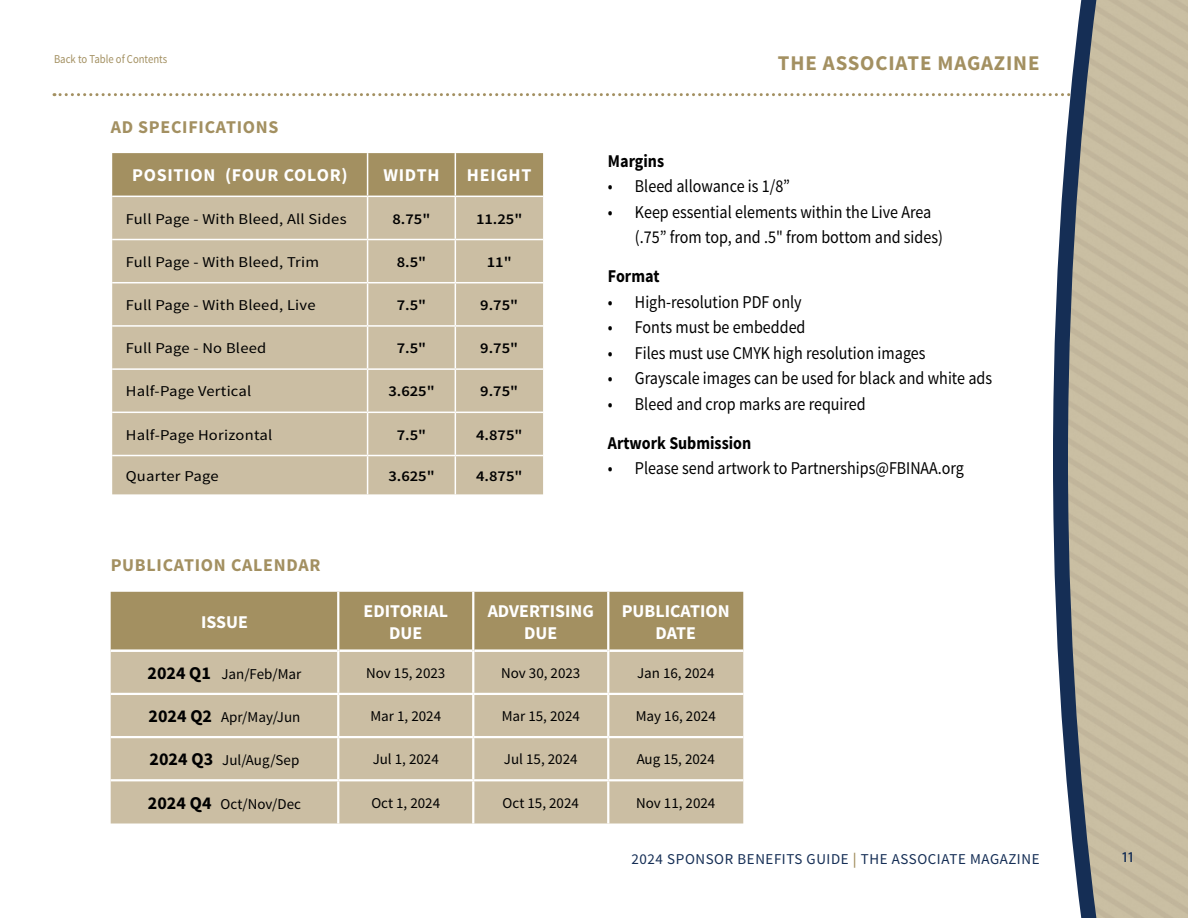
<style>
.page{position:relative;width:1188px;height:918px;background:#fff}
.page>*{position:absolute;margin:0;border:0;box-sizing:border-box;transform-origin:0 0}
.t1{font:700 21px "Source Sans Pro";letter-spacing:.04em;color:#a39061}
.t2{font:18px/25.5px "Source Sans Pro";color:#000;scale:.89 1}
.t3{font:700 18px/21.6px "Source Sans Pro";letter-spacing:.005em;color:#fff}
.t4{font:700 18px "Source Sans Pro";letter-spacing:.04em;color:#a39061}
.t5{font:700 18px "Source Sans Pro";color:#000;scale:.89 1}
.t6{font:15px "Source Sans Pro";color:#000}
.t7{font:15px "Source Sans Pro";color:#000;scale:1.1 1}
.t8{font:600 15px "Source Sans Pro";color:#000;scale:1.1 1}
.t9{font:15px "Source Sans Pro";letter-spacing:.04em;color:#152e55}
.t10{font:600 condensed 15px "Myriad Pro";color:#152e55}
.t11{font:12px "Source Sans Pro";color:#a39061;scale:.89 1}
.s1{font-weight:700;font-size:18px}
.s2{font-weight:600;color:#a39061}
</style>
<div class="page">
<svg style="left:54px;top:93px;width:991px;height:3px"></svg>
<svg style="left:1045px;top:0;width:143px;height:918px;background:#bab4a3"></svg>
<div style="left:111px;top:592px;width:632px;height:57px;background:#a39061"></div>
<div style="left:111px;top:652px;width:632px;height:171px;background:#cbbea3"></div>
<hr style="left:337px;top:651px;width:2px;height:42px;background:#fff">
<hr style="left:472px;top:651px;width:2px;height:42px;background:#fff">
<hr style="left:607px;top:651px;width:2px;height:42px;background:#fff">
<hr style="left:111px;top:693px;width:227px;height:2px;background:#fff">
<hr style="left:338px;top:693px;width:135px;height:2px;background:#fff">
<hr style="left:337px;top:695px;width:2px;height:41px;background:#fff">
<hr style="left:473px;top:693px;width:135px;height:2px;background:#fff">
<hr style="left:472px;top:695px;width:2px;height:41px;background:#fff">
<hr style="left:608px;top:693px;width:135px;height:2px;background:#fff">
<hr style="left:607px;top:695px;width:2px;height:41px;background:#fff">
<hr style="left:111px;top:736px;width:227px;height:2px;background:#fff">
<hr style="left:338px;top:736px;width:135px;height:2px;background:#fff">
<hr style="left:337px;top:738px;width:2px;height:41px;background:#fff">
<hr style="left:473px;top:736px;width:135px;height:2px;background:#fff">
<hr style="left:472px;top:738px;width:2px;height:41px;background:#fff">
<hr style="left:608px;top:736px;width:135px;height:2px;background:#fff">
<hr style="left:607px;top:738px;width:2px;height:41px;background:#fff">
<hr style="left:111px;top:779px;width:227px;height:2px;background:#fff">
<hr style="left:338px;top:779px;width:135px;height:2px;background:#fff">
<hr style="left:337px;top:781px;width:2px;height:43px;background:#fff">
<hr style="left:473px;top:779px;width:135px;height:2px;background:#fff">
<hr style="left:472px;top:781px;width:2px;height:43px;background:#fff">
<hr style="left:608px;top:779px;width:135px;height:2px;background:#fff">
<hr style="left:607px;top:781px;width:2px;height:43px;background:#fff">
<hr style="left:337px;top:592px;width:2px;height:59px;background:#fff">
<hr style="left:472px;top:592px;width:2px;height:59px;background:#fff">
<hr style="left:607px;top:592px;width:2px;height:59px;background:#fff">
<div style="left:112px;top:153px;width:431px;height:43px;background:#a39061"></div>
<div style="left:112px;top:197px;width:431px;height:297px;background:#cbbea3"></div>
<hr style="left:367px;top:240px;width:1px;height:42px;background:#fff">
<hr style="left:455px;top:240px;width:1px;height:42px;background:#fff">
<hr style="left:367px;top:283px;width:1px;height:42px;background:#fff">
<hr style="left:455px;top:283px;width:1px;height:42px;background:#fff">
<hr style="left:367px;top:327px;width:1px;height:41px;background:#fff">
<hr style="left:455px;top:327px;width:1px;height:41px;background:#fff">
<hr style="left:367px;top:370px;width:1px;height:42px;background:#fff">
<hr style="left:455px;top:370px;width:1px;height:42px;background:#fff">
<hr style="left:367px;top:413px;width:1px;height:42px;background:#fff">
<hr style="left:455px;top:413px;width:1px;height:42px;background:#fff">
<hr style="left:367px;top:456px;width:1px;height:38px;background:#fff">
<hr style="left:455px;top:456px;width:1px;height:38px;background:#fff">
<hr style="left:367px;top:197px;width:1px;height:42px;background:#fff">
<hr style="left:455px;top:197px;width:1px;height:42px;background:#fff">
<hr style="left:112px;top:239px;width:256px;height:1px;background:#fff">
<hr style="left:368px;top:239px;width:87px;height:1px;background:#fff">
<hr style="left:455px;top:239px;width:88px;height:1px;background:#fff">
<hr style="left:112px;top:282px;width:256px;height:1px;background:#fff">
<hr style="left:368px;top:282px;width:87px;height:1px;background:#fff">
<hr style="left:455px;top:282px;width:88px;height:1px;background:#fff">
<hr style="left:112px;top:325px;width:256px;height:2px;background:#fff">
<hr style="left:368px;top:325px;width:87px;height:2px;background:#fff">
<hr style="left:455px;top:325px;width:88px;height:2px;background:#fff">
<hr style="left:112px;top:368px;width:256px;height:2px;background:#fff">
<hr style="left:368px;top:368px;width:87px;height:2px;background:#fff">
<hr style="left:455px;top:368px;width:88px;height:2px;background:#fff">
<hr style="left:112px;top:412px;width:256px;height:1px;background:#fff">
<hr style="left:368px;top:412px;width:87px;height:1px;background:#fff">
<hr style="left:455px;top:412px;width:88px;height:1px;background:#fff">
<hr style="left:112px;top:455px;width:256px;height:1px;background:#fff">
<hr style="left:368px;top:455px;width:87px;height:1px;background:#fff">
<hr style="left:455px;top:455px;width:88px;height:1px;background:#fff">
<hr style="left:367px;top:153px;width:1px;height:43px;background:#fff">
<hr style="left:455px;top:153px;width:1px;height:43px;background:#fff">
<p class="t11" style="left:54px;top:52px;width:129px">Back to Table of Contents</p>
<p class="t4" style="left:111px;top:115px;width:39px">AD SPE</p>
<p class="t4" style="left:171px;top:115px;width:77px">CIFICATIONS</p>
<p class="t3" style="left:132px;top:165px;width:11px">POSI</p>
<p class="t3" style="left:174px;top:165px;width:22px">TION</p>
<p class="t3" style="left:225px;top:165px;width:20px">(FOUR</p>
<p class="t3" style="left:284px;top:165px;width:23px">COLOR</p>
<p class="t3" style="left:341px;top:165px;width:8px">)</p>
<p class="t3" style="left:383px;top:165px;width:58px">WIDTH</p>
<p class="t3" style="left:467px;top:165px;width:66px">HEIGHT</p>
<p class="t7" style="left:126px;top:209px;width:202px">Full Page - With Bleed, All Sides</p>
<p class="t8" style="left:393px;top:209px;width:36px">8.75"</p>
<p class="t8" style="left:476px;top:209px;width:44px">11.25"</p>
<p class="t7" style="left:126px;top:252px;width:177px">Full Page - With Bleed, Trim</p>
<p class="t8" style="left:397px;top:252px;width:28px">8.5"</p>
<p class="t8" style="left:487px;top:252px;width:24px">11"</p>
<p class="t7" style="left:126px;top:296px;width:174px">Full Page - With Bleed, Live</p>
<p class="t8" style="left:397px;top:296px;width:28px">7.5"</p>
<p class="t8" style="left:480px;top:296px;width:36px">9.75"</p>
<p class="t7" style="left:126px;top:339px;width:129px">Full Page - No Bleed</p>
<p class="t8" style="left:397px;top:339px;width:28px">7.5"</p>
<p class="t8" style="left:480px;top:339px;width:36px">9.75"</p>
<p class="t7" style="left:126px;top:382px;width:116px">Half-Page Vertical</p>
<p class="t8" style="left:388px;top:382px;width:44px">3.625"</p>
<p class="t8" style="left:480px;top:382px;width:36px">9.75"</p>
<p class="t7" style="left:126px;top:425px;width:135px">Half-Page Horizontal</p>
<p class="t8" style="left:397px;top:425px;width:28px">7.5"</p>
<p class="t8" style="left:476px;top:425px;width:44px">4.875"</p>
<p class="t7" style="left:126px;top:466px;width:86px">Quarter Page</p>
<p class="t8" style="left:388px;top:466px;width:44px">3.625"</p>
<p class="t8" style="left:476px;top:466px;width:44px">4.875"</p>
<p class="t1" style="left:778px;top:49px;width:263px">The Associate Magazine</p>
<p class="t5" style="left:608px;top:149px;width:65px">Margins</p>
<p class="t2" style="left:608px;top:174px;width:206px">• Bleed allowance is 1/8”</p>
<p class="t2" style="left:635px;top:199px;width:348px;text-indent:-27px">• Keep essential elements within the Live Area (.75” from top, and .5" from bottom and sides)</p>
<p class="t5" style="left:608px;top:265px;width:60px">Format</p>
<p class="t2" style="left:608px;top:289px;width:219px">• High-resolution PDF only</p>
<p class="t2" style="left:608px;top:315px;width:223px">• Fonts must be embedded</p>
<p class="t2" style="left:608px;top:340px;width:358px">• Files must use CMYK high resolution images</p>
<p class="t2" style="left:608px;top:366px;width:433px">• Grayscale images can be used for black and white ads</p>
<p class="t2" style="left:608px;top:391px;width:291px">• Bleed and crop marks are required</p>
<p class="t5" style="left:608px;top:431px;width:163px">Artwork Submission</p>
<p class="t2" style="left:608px;top:456px;width:401px">• Please send artwork to Partnerships@FBINAA.org</p>
<p class="t4" style="left:111px;top:554px;width:11px">PUBLI</p>
<p class="t4" style="left:163px;top:554px;width:43px">CATION</p>
<p class="t4" style="left:231px;top:554px;width:24px">CALENDAR</p>
<p class="t3" style="left:201px;top:612px;width:10px">ISSUE</p>
<p class="t3" style="left:389px;top:601px;width:21px;text-indent:-26px">EDITORIAL<br>DUE</p>
<p class="t3" style="left:488px;top:601px;width:12px">ADVER</p>
<p class="t3" style="left:540px;top:601px;width:20px">TISING</p>
<p class="t3" style="left:524px;top:623px;width:12px">DUE</p>
<p class="t3" style="left:655px;top:601px;width:55px;text-indent:15px">CATION<br>DATE</p>
<p class="t3" style="left:622px;top:601px;width:11px">PUBLI</p>
<p class="t6" style="left:148px;top:665px;width:155px"><span class="s1">2024 Q1</span> Jan/Feb/Mar</p>
<p class="t6" style="left:366px;top:664px;width:81px">Nov 15, 2023</p>
<p class="t6" style="left:501px;top:664px;width:81px">Nov 30, 2023</p>
<p class="t6" style="left:637px;top:664px;width:79px">Jan 16, 2024</p>
<p class="t6" style="left:149px;top:708px;width:153px"><span class="s1">2024 Q2</span> Apr/May/Jun</p>
<p class="t6" style="left:370px;top:707px;width:72px">Mar 1, 2024</p>
<p class="t6" style="left:502px;top:707px;width:80px">Mar 15, 2024</p>
<p class="t6" style="left:636px;top:707px;width:82px">May 16, 2024</p>
<p class="t6" style="left:150px;top:751px;width:151px"><span class="s1">2024 Q3</span> Jul/Aug/Sep</p>
<p class="t6" style="left:373px;top:750px;width:68px">Jul 1, 2024</p>
<p class="t6" style="left:504px;top:750px;width:75px">Jul 15, 2024</p>
<p class="t6" style="left:637px;top:750px;width:80px">Aug 15, 2024</p>
<p class="t6" style="left:148px;top:794px;width:154px"><span class="s1">2024 Q4</span> Oct/Nov/Dec</p>
<p class="t6" style="left:371px;top:793px;width:70px">Oct 1, 2024</p>
<p class="t6" style="left:503px;top:793px;width:78px">Oct 15, 2024</p>
<p class="t6" style="left:636px;top:793px;width:81px">Nov 11, 2024</p>
<p class="t9" style="left:631px;top:850px;width:279px">2024 SPONSOR BENEFITS GUIDE <span class="s2">|</span> The Associate</p>
<p class="t9" style="left:970px;top:850px;width:55px">Magazine</p>
<p class="t10" style="left:1122px;top:849px;width:14px">11</p>
</div>
